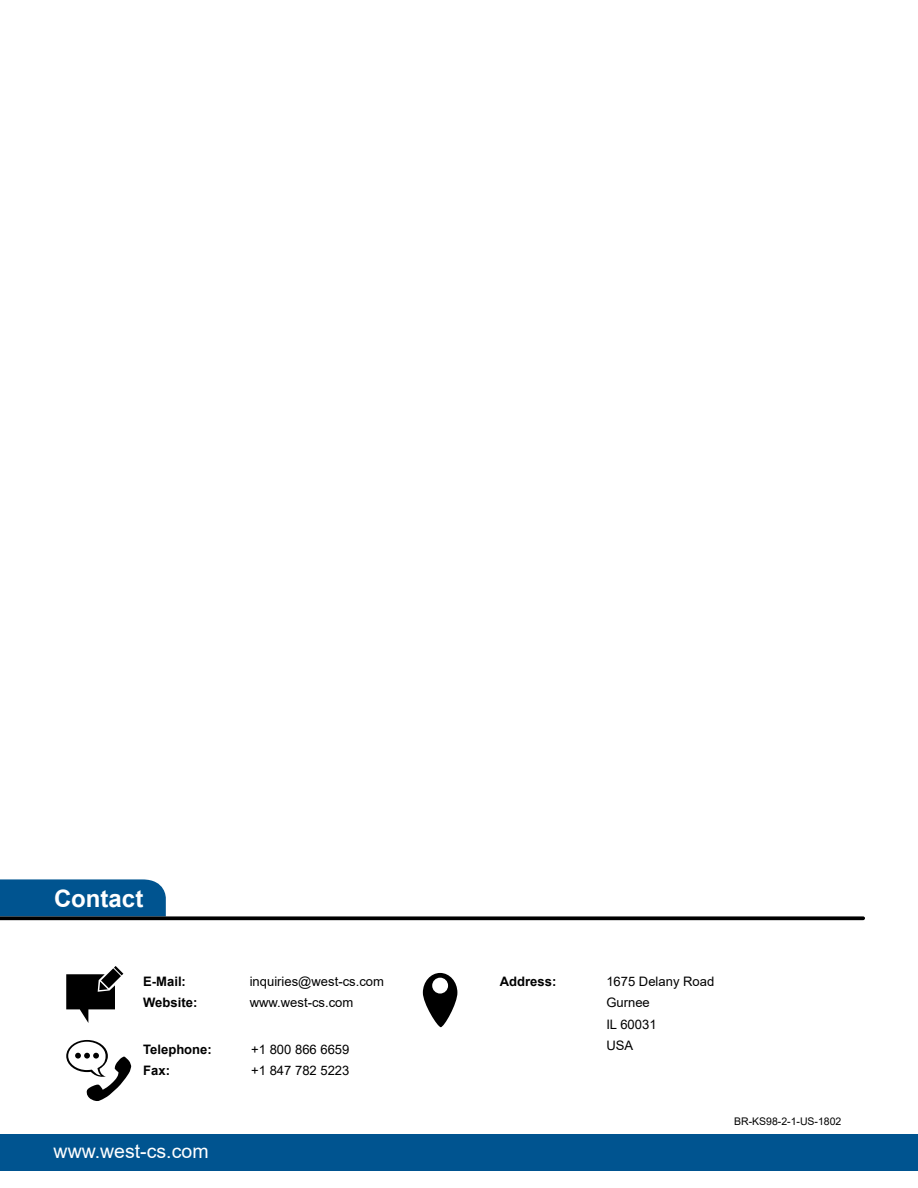
<style>
.page{position:relative;width:918px;height:1188px;background:#fff}
.page>*{position:absolute;margin:0;border:0;box-sizing:border-box;transform-origin:0 0}
.t1{font:700 24px "Arial";color:#fff}
.t2{font:19.5px "Arial";color:#fff}
.t3{font:13.05px/21.3px "Arial";color:#000}
.t4{font:700 13.05px "Arial";color:#000}
.t5{font:10.5px "Arial";color:#000}
</style>
<div class="page">
<svg style="left:0;top:879px;width:865px;height:41px"></svg>
<svg style="left:66px;top:966px;width:57px;height:57px"></svg>
<svg style="left:66px;top:1040px;width:65px;height:61px"></svg>
<svg style="left:423px;top:973px;width:34px;height:54px"></svg>
<div style="left:0;top:1134px;width:918px;height:36px;background:#005490"></div>
<h1 class="t1" style="left:54px;top:890px;width:91px">Contact</h1>
<p class="t4" style="left:143px;top:976px;width:44px">E-Mail:</p>
<p class="t3" style="left:250px;top:972px;width:136px">inquiries@west-cs.com</p>
<p class="t4" style="left:143px;top:998px;width:56px">Website:</p>
<p class="t3" style="left:250px;top:993px;width:105px">www.west-cs.com</p>
<p class="t4" style="left:143px;top:1045px;width:70px">Telephone:</p>
<p class="t3" style="left:251px;top:1040px;width:100px">+1 800 866 6659</p>
<p class="t4" style="left:143px;top:1066px;width:28px">Fax:</p>
<p class="t3" style="left:251px;top:1061px;width:100px">+1 847 782 5223</p>
<h2 class="t2" style="left:54px;top:1143px;width:156px">www.west-cs.com</h2>
<p class="t4" style="left:500px;top:976px;width:58px">Address:</p>
<p class="t3" style="left:606px;top:972px;width:110px">1675 Delany Road<br>Gurnee<br>IL 60031<br>USA</p>
<p class="t5" style="left:734px;top:1118px;width:109px">BR-KS98-2-1-US-1802</p>
</div>
